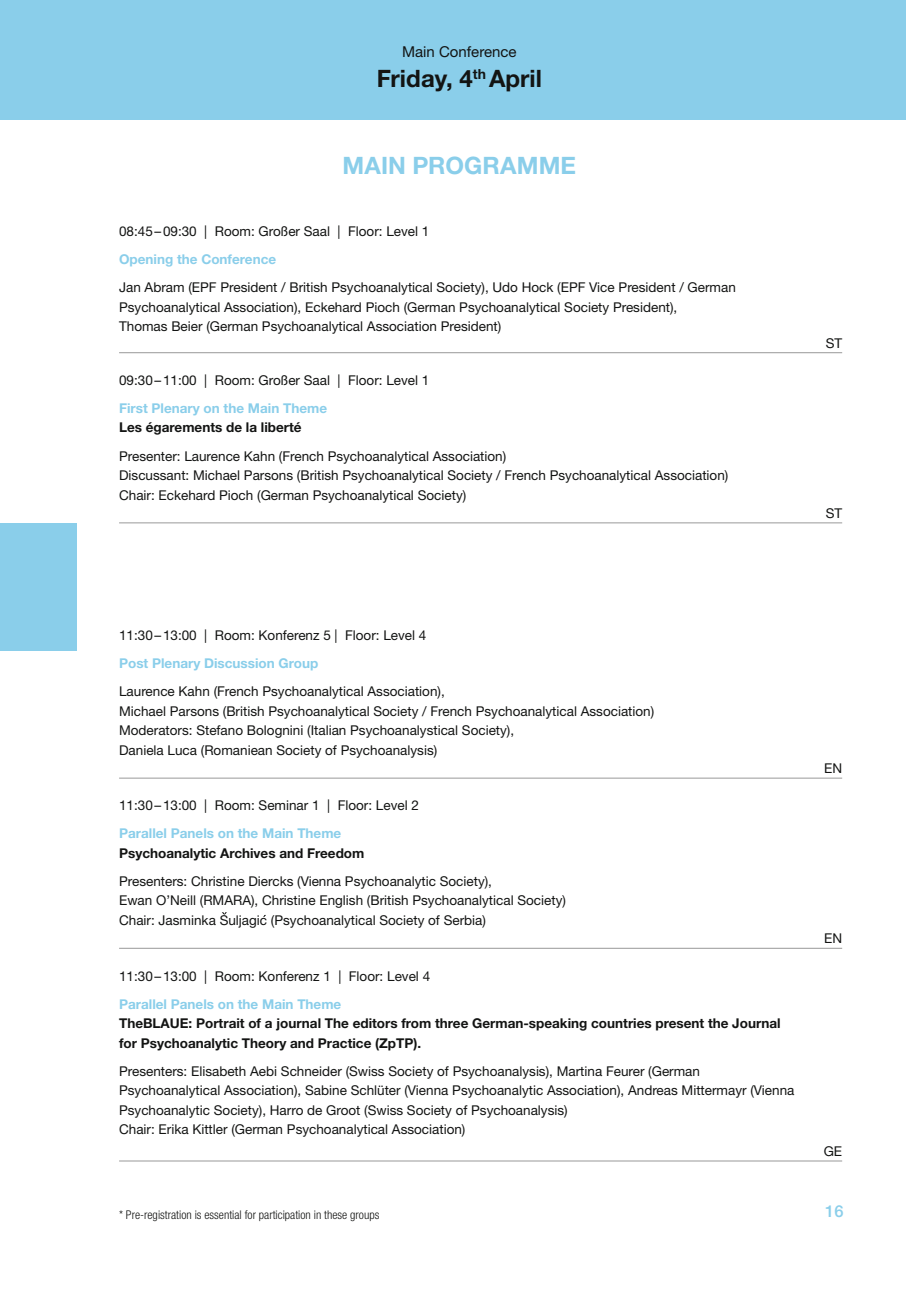
<style>
.page{position:relative;width:906px;height:1289px;background:#fff}
.page>*{position:absolute;margin:0;border:0;box-sizing:border-box;transform-origin:0 0}
.t1{font:700 24px "Helvetica Neue";color:#131413}
.t2{font:700 24px "Helvetica Neue";letter-spacing:.005em;color:#8aceea}
.t3{font:500 16.5px "Helvetica Neue";color:#8aceea}
.t4{font:15px "Helvetica Neue";color:#131413}
.t5{font:13.5px/19.5px "Helvetica Neue";color:#131413}
.t6{font:700 13.5px/19.5px "Helvetica Neue";color:#131413}
.t7{font:700 13.5px "Helvetica Neue";color:#8aceea}
.t8{font:300 condensed 12px "Helvetica Neue";color:#131413}
</style>
<div class="page">
<div style="left:0;top:0;width:906px;height:119px;background:#8aceea"></div>
<div style="left:0;top:523px;width:77px;height:128px;background:#8aceea"></div>
<hr style="left:119px;top:352px;width:723px;height:1px;background:#999">
<hr style="left:119px;top:522px;width:723px;height:1px;background:#999">
<hr style="left:119px;top:947px;width:723px;height:1px;background:#999">
<hr style="left:119px;top:1160px;width:723px;height:1px;background:#999">
<hr style="left:119px;top:777px;width:723px;height:1px;background:#999">
<p class="t4" style="left:402px;top:43px;width:116px">Main Conference</p>
<h1 class="t1" style="left:377px;top:64px;width:167px">Friday, 4<sup>th</sup> April</h1>
<h1 class="t2" style="left:342px;top:151px;width:235px">MAIN PROGRAMME</h1>
<p class="t5" style="left:119px;top:221px;width:312px">08:45–09:30 | Room: Großer Saal | Floor: Level 1</p>
<p class="t7" style="left:119px;top:251px;width:159px">Opening the Conference</p>
<p class="t5" style="left:119px;top:277px;width:618px">Jan Abram (EPF President / British Psychoanalytical Society), Udo Hock (EPF Vice President / German<br>Psychoanalytical Association), Eckehard Pioch (German Psychoanalytical Society President),<br>Thomas Beier (German Psychoanalytical Association President)</p>
<p class="t5" style="left:119px;top:370px;width:312px">09:30–11:00 | Room: Großer Saal | Floor: Level 1</p>
<p class="t7" style="left:119px;top:400px;width:209px">First Plenary on the Main Theme</p>
<p class="t6" style="left:119px;top:417px;width:184px">Les égarements de la liberté</p>
<p class="t5" style="left:119px;top:446px;width:611px">Presenter: Laurence Kahn (French Psychoanalytical Association)<br>Discussant: Michael Parsons (British Psychoanalytical Society / French Psychoanalytical Association)<br>Chair: Eckehard Pioch (German Psychoanalytical Society)</p>
<p class="t5" style="left:825px;top:333px;width:18px">ST</p>
<p class="t5" style="left:825px;top:503px;width:18px">ST</p>
<p class="t5" style="left:119px;top:625px;width:309px">11:30–13:00 | Room: Konferenz 5 | Floor: Level 4</p>
<p class="t7" style="left:119px;top:655px;width:201px">Post Plenary Discussion Group</p>
<p class="t5" style="left:119px;top:681px;width:537px">Laurence Kahn (French Psychoanalytical Association),<br>Michael Parsons (British Psychoanalytical Society / French Psychoanalytical Association)<br>Moderators: Stefano Bolognini (Italian Psychoanalystical Society),<br>Daniela Luca (Romaniean Society of Psychoanalysis)</p>
<p class="t5" style="left:119px;top:795px;width:301px">11:30–13:00 | Room: Seminar 1 | Floor: Level 2</p>
<p class="t7" style="left:119px;top:825px;width:224px">Parallel Panels on the Main Theme</p>
<p class="t6" style="left:119px;top:843px;width:247px">Psychoanalytic Archives and Freedom</p>
<p class="t5" style="left:119px;top:871px;width:448px">Presenters: Christine Diercks (Vienna Psychoanalytic Society),<br>Ewan O’Neill (RMARA), Christine English (British Psychoanalytical Society)<br>Chair: Jasminka Suljagic (Psychoanalytical Society of Serbia)</p>
<p class="t5" style="left:119px;top:965px;width:312px">11:30–13:00 | Room: Konferenz 1 | Floor: Level 4</p>
<p class="t7" style="left:119px;top:995px;width:224px">Parallel Panels on the Main Theme</p>
<p class="t6" style="left:119px;top:1013px;width:663px">TheBLAUE: Portrait of a journal The editors from three German-speaking countries present the Journal for Psychoanalytic Theory and Practice (ZpTP).</p>
<p class="t5" style="left:119px;top:1060px;width:677px">Presenters: Elisabeth Aebi Schneider (Swiss Society of Psychoanalysis), Martina Feurer (German Psychoanalytical Association), Sabine Schlüter (Vienna Psychoanalytic Association), Andreas Mittermayr (Vienna Psychoanalytic Society), Harro de Groot (Swiss Society of Psychoanalysis)<br>Chair: Erika Kittler (German Psychoanalytical Association)</p>
<p class="t5" style="left:824px;top:758px;width:19px">EN</p>
<p class="t5" style="left:824px;top:928px;width:19px">EN</p>
<p class="t5" style="left:823px;top:1141px;width:20px">GE</p>
<p class="t8" style="left:119px;top:1208px;width:262px">* Pre-registration is essential for participation in these groups</p>
<p class="t3" style="left:825px;top:1200px;width:20px">16</p>
</div>
